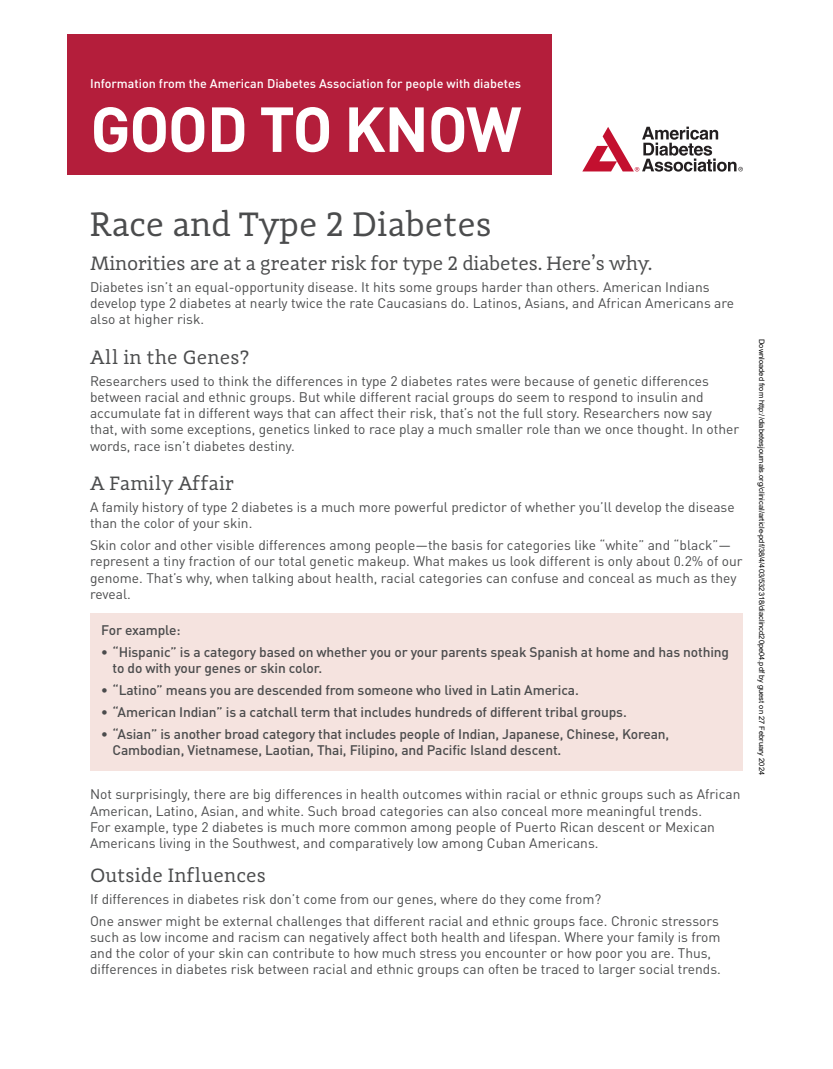
<style>
.page{position:relative;width:833px;height:1069px;background:#fff}
.page>*{position:absolute;margin:0;border:0;box-sizing:border-box;transform-origin:0 0}
.t1{font:700 62.5px "DINOT";letter-spacing:-.03em;color:#fff}
.t2{font:35px "Adagio Slab";color:#4b4c4d}
.t3{font:20px "Adagio Slab";letter-spacing:-.01em;color:#4b4c4d}
.t4{font:20px "Adagio Slab";letter-spacing:.01em;color:#4b4c4d}
.t5{font:13.75px/16.2px "DINOT";color:#4b4c4d}
.t6{font:500 13.75px/16.2px "DINOT";letter-spacing:-.01em;color:#4b4c4d}
.t7{font:500 12.5px "DINOT";color:#fff}
.t8{font:7.5px "Arial";color:#000}
.s1{font-weight:700}
</style>
<div class="page">
<div style="left:68px;top:34px;width:483px;height:140px;background:#b41e3b"></div>
<svg style="left:582px;top:127px;width:160px;height:45px"></svg>
<div style="left:90px;top:613px;width:652px;height:158px;background:#f5e3df"></div>
<p class="t7" style="left:90px;top:79px;width:432px">Information from the American Diabetes Association for people with diabetes</p>
<h1 class="t1" style="left:90px;top:107px;width:432px">GOOD TO KNOW</h1>
<h2 class="t2" style="left:90px;top:210px;width:403px">Race and Type 2 Diabetes</h2>
<h3 class="t3" style="left:90px;top:255px;width:564px">Minorities are at a greater risk for type 2 diabetes. Here’s why.</h3>
<p class="t5" style="left:90px;top:280px;width:645px">Diabetes isn’t an equal-opportunity disease. It hits some groups harder than others. American Indians develop type 2 diabetes at nearly twice the rate Caucasians do. Latinos, Asians, and African Americans are also at higher risk.</p>
<h3 class="t4" style="left:90px;top:349px;width:161px">All in the Genes?</h3>
<p class="t5" style="left:90px;top:374px;width:650px">Researchers used to think the differences in type 2 diabetes rates were because of genetic differences between racial and ethnic groups. But while different racial groups do seem to respond to insulin and accumulate fat in different ways that can affect their risk, that’s not the full story. Researchers now say that, with some exceptions, genetics linked to race play a much smaller role than we once thought. In other words, race isn’t diabetes destiny.</p>
<h3 class="t4" style="left:90px;top:475px;width:146px">A Family Affair</h3>
<p class="t5" style="left:90px;top:500px;width:646px">A family history of type 2 diabetes is a much more powerful predictor of whether you’ll develop the disease than the color of your skin.</p>
<p class="t5" style="left:90px;top:538px;width:654px">Skin color and other visible differences among people—the basis for categories like “white” and “black”— represent a tiny fraction of our total genetic makeup. What makes us look different is only about 0.2% of our genome. That’s why, when talking about health, racial categories can confuse and conceal as much as they reveal.</p>
<p class="t6" style="left:101px;top:623px;width:81px">For example:</p>
<p class="t6" style="left:113px;top:645px;width:618px;text-indent:-11px"><span class="s1">•</span> “Hispanic” is a category based on whether you or your parents speak Spanish at home and has nothing to do with your genes or skin color.</p>
<p class="t6" style="left:101px;top:683px;width:479px"><span class="s1">•</span> “Latino” means you are descended from someone who lived in Latin America.</p>
<p class="t6" style="left:101px;top:705px;width:527px"><span class="s1">•</span> “American Indian” is a catchall term that includes hundreds of different tribal groups.</p>
<p class="t6" style="left:113px;top:727px;width:558px;text-indent:-11px"><span class="s1">•</span> “Asian” is another broad category that includes people of Indian, Japanese, Chinese, Korean,<br>Cambodian, Vietnamese, Laotian, Thai, Filipino, and Pacific Island descent.</p>
<p class="t5" style="left:90px;top:788px;width:652px">Not surprisingly, there are big differences in health outcomes within racial or ethnic groups such as African American, Latino, Asian, and white. Such broad categories can also conceal more meaningful trends.<br>For example, type 2 diabetes is much more common among people of Puerto Rican descent or Mexican Americans living in the Southwest, and comparatively low among Cuban Americans.</p>
<h3 class="t4" style="left:90px;top:867px;width:177px">Outside Influences</h3>
<p class="t5" style="left:90px;top:889px;width:630px;line-height:21.9px">If differences in diabetes risk don’t come from our genes, where do they come from?<br>One answer might be external challenges that different racial and ethnic groups face. Chronic stressors</p>
<p class="t5" style="left:90px;top:930px;width:632px">such as low income and racism can negatively affect both health and lifespan. Where your family is from and the color of your skin can contribute to how much stress you encounter or how poor you are. Thus, differences in diabetes risk between racial and ethnic groups can often be traced to larger social trends.</p>
<p class="t8" style="left:764px;top:339px;width:437px;rotate:90deg">Downloaded from http://diabetesjournals.org/clinical/article-pdf/38/4/403/532318/diaclincd20pe04.pdf by guest on 27 February 2024</p>
</div>
